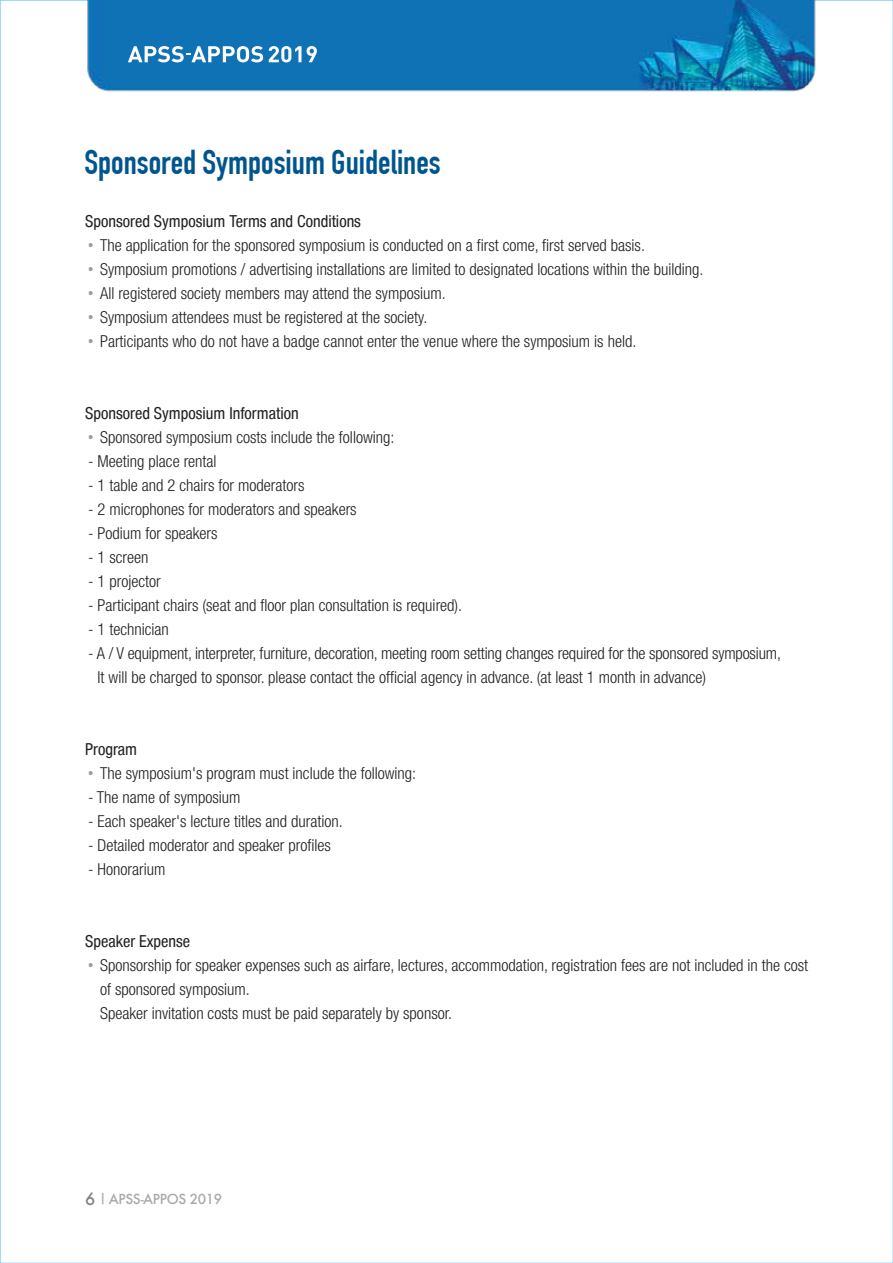
<style>
.page{position:relative;width:893px;height:1263px;background:#fff}
.page>*{position:absolute;margin:0;border:0;box-sizing:border-box;transform-origin:0 0}
.t1{font:700 33.75px "DIN Condensed";color:#00558f}
.t2{font:300 condensed 16.5px/24px "Helvetica Neue";color:#231f20}
.t3{font:condensed 16.5px "Helvetica Neue Condensed";color:#231f20}
.t4{font:500 13.5px "Futura";letter-spacing:-.025em;color:#a7a9ac}
.s1{font-family:"Times";font-weight:400;font-stretch:normal;font-size:15px;color:#9e9aa5}
.s2{font-size:16.5px;color:#808285}
</style>
<div class="page">
<img style="left:69px;top:0;width:764px;height:92px">
<svg style="left:269px;top:46px;width:32px;height:16px"></svg>
<svg style="left:307px;top:46px;width:10px;height:16px"></svg>
<svg style="left:128px;top:46px;width:135px;height:16px"></svg>
<h1 class="t1" style="left:84px;top:142px;width:358px">Sponsored Symposium Guidelines</h1>
<p class="t3" style="left:85px;top:212px;width:277px">Sponsored Symposium Terms and Conditions</p>
<p class="t2" style="left:89px;top:233px;width:558px"><span class="s1">•</span> The application for the sponsored symposium is conducted on a first come, first served basis.</p>
<p class="t2" style="left:89px;top:257px;width:616px"><span class="s1">•</span> Symposium promotions / advertising installations are limited to designated locations within the building.</p>
<p class="t2" style="left:89px;top:281px;width:359px"><span class="s1">•</span> All registered society members may attend the symposium.</p>
<p class="t2" style="left:89px;top:305px;width:340px"><span class="s1">•</span> Symposium attendees must be registered at the society.</p>
<p class="t2" style="left:89px;top:329px;width:549px"><span class="s1">•</span> Participants who do not have a badge cannot enter the venue where the symposium is held.</p>
<p class="t3" style="left:85px;top:404px;width:215px">Sponsored Symposium Information</p>
<p class="t2" style="left:89px;top:425px;width:307px"><span class="s1">•</span> Sponsored symposium costs include the following:</p>
<p class="t2" style="left:88px;top:449px;width:130px">- Meeting place rental</p>
<p class="t2" style="left:88px;top:473px;width:218px">- 1 table and 2 chairs for moderators</p>
<p class="t2" style="left:88px;top:497px;width:270px">- 2 microphones for moderators and speakers</p>
<p class="t2" style="left:88px;top:521px;width:131px">- Podium for speakers</p>
<p class="t2" style="left:88px;top:545px;width:62px">- 1 screen</p>
<p class="t2" style="left:88px;top:569px;width:74px">- 1 projector</p>
<p class="t2" style="left:88px;top:593px;width:376px">- Participant chairs (seat and floor plan consultation is required).</p>
<p class="t2" style="left:88px;top:617px;width:82px">- 1 technician</p>
<p class="t2" style="left:98px;top:641px;width:685px;text-indent:-9px">- A / V equipment, interpreter, furniture, decoration, meeting room setting changes required for the sponsored symposium,<br>It will be charged to sponsor. please contact the official agency in advance. (at least 1 month in advance)</p>
<p class="t3" style="left:85px;top:740px;width:53px">Program</p>
<p class="t2" style="left:89px;top:761px;width:329px"><span class="s1">•</span> The symposium's program must include the following:</p>
<p class="t2" style="left:88px;top:785px;width:154px">- The name of symposium</p>
<p class="t2" style="left:88px;top:809px;width:256px">- Each speaker's lecture titles and duration.</p>
<p class="t2" style="left:88px;top:833px;width:244px">- Detailed moderator and speaker profiles</p>
<p class="t2" style="left:88px;top:857px;width:79px">- Honorarium</p>
<p class="t3" style="left:85px;top:932px;width:107px">Speaker Expense</p>
<p class="t2" style="left:100px;top:953px;width:710px;text-indent:-12px"><span class="s1">•</span> Sponsorship for speaker expenses such as airfare, lectures, accommodation, registration fees are not included in the cost of sponsored symposium.<br>Speaker invitation costs must be paid separately by sponsor.</p>
<p class="t4" style="left:85px;top:1190px;width:139px"><span class="s2">6</span> <sup>|</sup> APSS-APPOS 2019</p>
</div>
